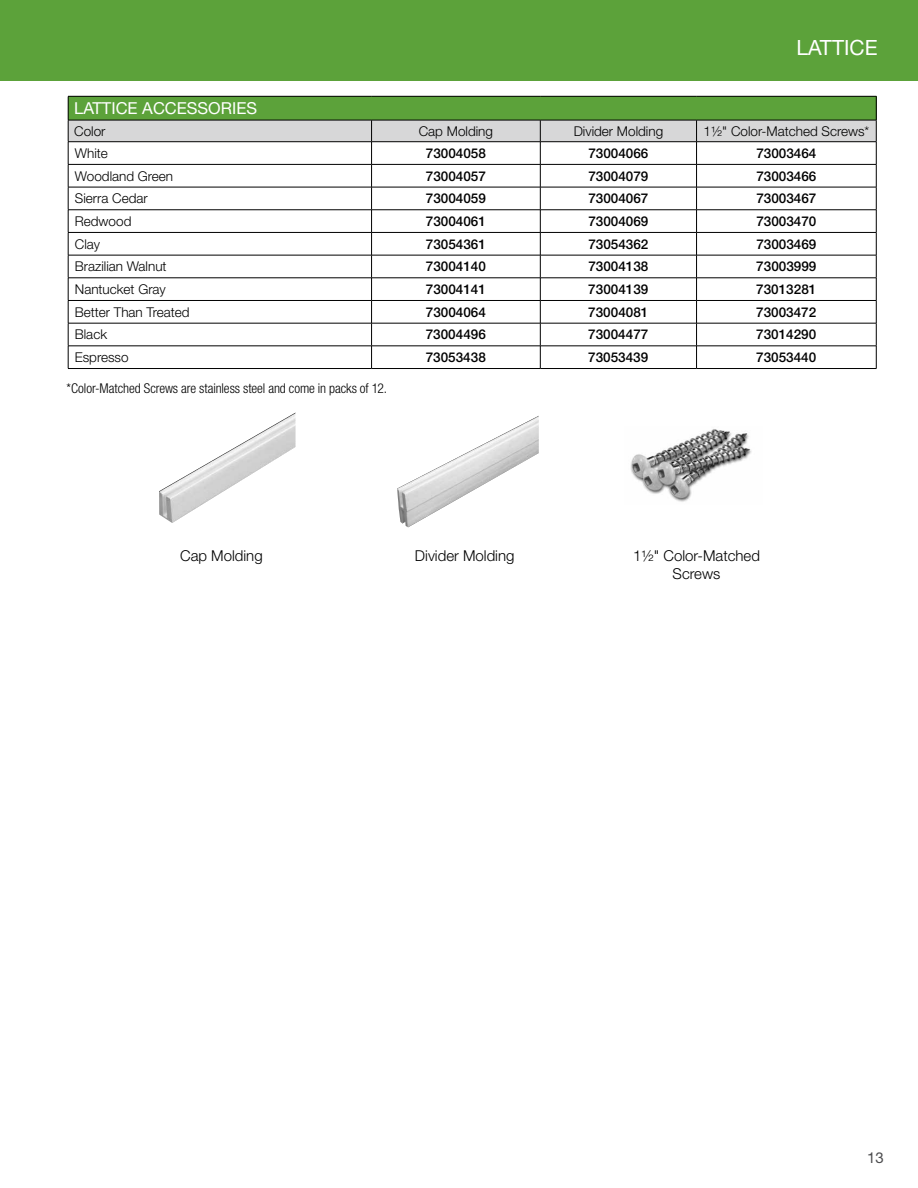
<style>
.page{position:relative;width:918px;height:1188px;background:#fff}
.page>*{position:absolute;margin:0;border:0;box-sizing:border-box;transform-origin:0 0}
.t1{font:21px "Helvetica Neue LT Std";color:#fff}
.t2{font:16.5px "Helvetica Neue LT Std";color:#fff}
.t3{font:300 15px/18px "Helvetica Neue LT Std";color:#000;text-align:center}
.t4{font:15px "Helvetica Neue LT Std";color:#4d4d4f}
.t5{font:500 13.5px "Helvetica Neue LT Std";color:#000}
.t6{font:300 13.5px "Helvetica Neue LT Std";color:#000}
.t7{font:300 condensed 13.5px "Helvetica Neue LT Std";letter-spacing:-.005em;color:#000}
</style>
<div class="page">
<img style="left:397px;top:416px;width:142px;height:111px">
<img style="left:159px;top:413px;width:137px;height:110px">
<img style="left:630px;top:429px;width:122px;height:73px">
<div style="left:0;top:0;width:918px;height:81px;background:#5ca23a"></div>
<svg style="left:68px;top:96px;width:809px;height:272px"></svg>
<hr style="left:68px;top:368px;width:304px;height:1px;background:#000">
<hr style="left:372px;top:368px;width:168px;height:1px;background:#000">
<hr style="left:540px;top:368px;width:157px;height:1px;background:#000">
<hr style="left:697px;top:368px;width:179px;height:1px;background:#000">
<h1 class="t1" style="left:797px;top:36px;width:82px">LATTICE</h1>
<p class="t2" style="left:74px;top:98px;width:185px">LATTICE ACCESSORIES</p>
<p class="t6" style="left:74px;top:123px;width:33px">Color</p>
<p class="t6" style="left:419px;top:123px;width:76px">Cap Molding</p>
<p class="t6" style="left:574px;top:123px;width:91px">Divider Molding</p>
<p class="t6" style="left:704px;top:123px;width:167px">1½" Color-Matched Screws*</p>
<p class="t6" style="left:75px;top:145px;width:34px">White</p>
<p class="t5" style="left:426px;top:145px;width:62px">73004058</p>
<p class="t5" style="left:588px;top:145px;width:62px">73004066</p>
<p class="t5" style="left:756px;top:145px;width:62px">73003464</p>
<p class="t6" style="left:75px;top:168px;width:100px">Woodland Green</p>
<p class="t5" style="left:426px;top:168px;width:62px">73004057</p>
<p class="t5" style="left:588px;top:168px;width:62px">73004079</p>
<p class="t5" style="left:756px;top:168px;width:62px">73003466</p>
<p class="t6" style="left:75px;top:190px;width:74px">Sierra Cedar</p>
<p class="t5" style="left:426px;top:190px;width:62px">73004059</p>
<p class="t5" style="left:588px;top:190px;width:62px">73004067</p>
<p class="t5" style="left:756px;top:190px;width:62px">73003467</p>
<p class="t6" style="left:75px;top:213px;width:58px">Redwood</p>
<p class="t5" style="left:426px;top:213px;width:62px">73004061</p>
<p class="t5" style="left:588px;top:213px;width:62px">73004069</p>
<p class="t5" style="left:756px;top:213px;width:62px">73003470</p>
<p class="t6" style="left:75px;top:236px;width:27px">Clay</p>
<p class="t5" style="left:426px;top:236px;width:62px">73054361</p>
<p class="t5" style="left:588px;top:236px;width:62px">73054362</p>
<p class="t5" style="left:756px;top:236px;width:62px">73003469</p>
<p class="t6" style="left:75px;top:258px;width:93px">Brazilian Walnut</p>
<p class="t5" style="left:426px;top:258px;width:62px">73004140</p>
<p class="t5" style="left:588px;top:258px;width:62px">73004138</p>
<p class="t5" style="left:756px;top:258px;width:62px">73003999</p>
<p class="t6" style="left:75px;top:281px;width:93px">Nantucket Gray</p>
<p class="t5" style="left:426px;top:281px;width:62px">73004141</p>
<p class="t5" style="left:588px;top:281px;width:62px">73004139</p>
<p class="t5" style="left:756px;top:281px;width:62px">73013281</p>
<p class="t6" style="left:75px;top:304px;width:116px">Better Than Treated</p>
<p class="t5" style="left:426px;top:304px;width:62px">73004064</p>
<p class="t5" style="left:588px;top:304px;width:62px">73004081</p>
<p class="t5" style="left:756px;top:304px;width:62px">73003472</p>
<p class="t6" style="left:75px;top:326px;width:34px">Black</p>
<p class="t5" style="left:426px;top:326px;width:62px">73004496</p>
<p class="t5" style="left:588px;top:326px;width:62px">73004477</p>
<p class="t5" style="left:756px;top:326px;width:62px">73014290</p>
<p class="t6" style="left:75px;top:349px;width:55px">Espresso</p>
<p class="t5" style="left:426px;top:349px;width:62px">73053438</p>
<p class="t5" style="left:588px;top:349px;width:62px">73053439</p>
<p class="t5" style="left:756px;top:349px;width:62px">73053440</p>
<p class="t7" style="left:67px;top:381px;width:322px">*Color-Matched Screws are stainless steel and come in packs of 12.</p>
<p class="t3" style="left:180px;top:546px;width:84px">Cap Molding</p>
<p class="t3" style="left:415px;top:546px;width:101px">Divider Molding</p>
<p class="t3" style="left:633px;top:546px;width:128px">1½" Color-Matched<br>Screws</p>
<p class="t4" style="left:867px;top:1149px;width:18px">13</p>
</div>
